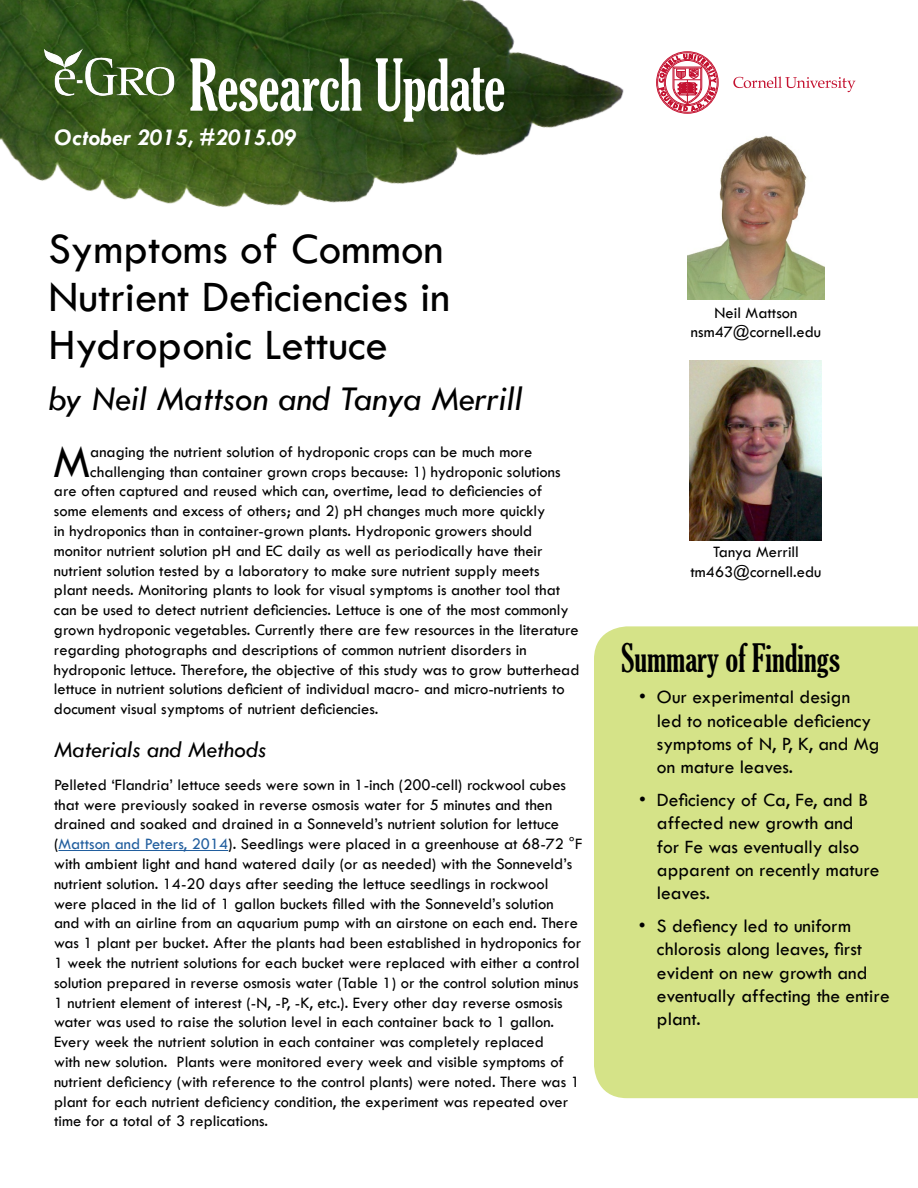
<style>
.page{position:relative;width:918px;height:1188px;background:#fff}
.page>*{position:absolute;margin:0;border:0;box-sizing:border-box;transform-origin:0 0}
.t1{font:extra-condensed 69px "Gloucester";letter-spacing:-.005em;color:#fff}
.t2{font:48.3px "Tw Cen";color:#000}
.t3{font:45px/48px "Tw Cen";color:#000}
.t4{font:extra-condensed 37.5px "Gloucester";color:#000}
.t5{font:italic 36px "Tw Cen";color:#000}
.t6{font:italic 700 24px "Tw Cen";color:#fff}
.t7{font:italic 24px "Tw Cen";color:#000}
.t8{font:19.5px/23.4px "Tw Cen";color:#000}
.t9{font:16.5px/19.8px "Tw Cen";color:#000;text-align:center}
.s1{color:#215e9e}
</style>
<div class="page">
<img style="left:0;top:0;width:624px;height:207px">
<img style="left:44px;top:49px;width:136px;height:51px">
<hr style="left:58px;top:850px;width:170px;height:1px;background:#215e9e">
<div style="left:594px;top:626px;width:324px;height:472px;background:#d5e388"></div>
<img style="left:688px;top:135px;width:136px;height:165px">
<svg style="left:656px;top:52px;width:62px;height:61px"></svg>
<svg style="left:733px;top:77px;width:123px;height:15px"></svg>
<img style="left:689px;top:360px;width:133px;height:181px">
<h1 class="t1" style="left:189px;top:46px;width:318px">Research Update</h1>
<h3 class="t6" style="left:54px;top:123px;width:244px">October 2015, #2015.09</h3>
<h3 class="t3" style="left:48px;top:224px;width:403px">Symptoms of Common<br>Nutrient Deficiencies in<br>Hydroponic Lettuce</h3>
<h3 class="t5" style="left:48px;top:377px;width:476px">by Neil Mattson and Tanya Merrill</h3>
<h2 class="t2" style="left:53px;top:432px;width:39px">M</h2>
<p class="t9" style="left:90px;top:442px;width:444px">anaging the nutrient solution of hydroponic crops can be much more</p>
<p class="t9" style="left:90px;top:462px;width:472px">challenging than container grown crops because: 1) hydroponic solutions</p>
<p class="t9" style="left:54px;top:481px;width:490px">are often captured and reused which can, overtime, lead to deficiencies of</p>
<p class="t9" style="left:54px;top:501px;width:493px">some elements and excess of others; and 2) pH changes much more quickly</p>
<p class="t9" style="left:54px;top:521px;width:480px">in hydroponics than in container-grown plants. Hydroponic growers should</p>
<p class="t9" style="left:54px;top:541px;width:490px">monitor nutrient solution pH and EC daily as well as periodically have their</p>
<p class="t9" style="left:54px;top:561px;width:487px">nutrient solution tested by a laboratory to make sure nutrient supply meets</p>
<p class="t9" style="left:54px;top:580px;width:508px">plant needs. Monitoring plants to look for visual symptoms is another tool that</p>
<p class="t9" style="left:54px;top:600px;width:516px">can be used to detect nutrient deficiencies. Lettuce is one of the most commonly</p>
<p class="t9" style="left:54px;top:620px;width:526px">grown hydroponic vegetables. Currently there are few resources in the literature</p>
<p class="t9" style="left:54px;top:640px;width:474px">regarding photographs and descriptions of common nutrient disorders in</p>
<p class="t9" style="left:54px;top:660px;width:527px">hydroponic lettuce. Therefore, the objective of this study was to grow butterhead</p>
<p class="t9" style="left:54px;top:679px;width:512px">lettuce in nutrient solutions deficient of individual macro- and micro-nutrients to</p>
<p class="t9" style="left:54px;top:699px;width:326px">document visual symptoms of nutrient deficiencies.</p>
<h3 class="t7" style="left:54px;top:735px;width:214px">Materials and Methods</h3>
<p class="t9" style="left:54px;top:775px;width:530px;text-align:left">Pelleted ‘Flandria’ lettuce seeds were sown in 1-inch (200-cell) rockwool cubes that were previously soaked in reverse osmosis water for 5 minutes and then drained and soaked and drained in a Sonneveld’s nutrient solution for lettuce (<span class="s1">Mattson and Peters, 2014</span>). Seedlings were placed in a greenhouse at 68-72 °F with ambient light and hand watered daily (or as needed) with the Sonneveld’s nutrient solution. 14-20 days after seeding the lettuce seedlings in rockwool were placed in the lid of 1 gallon buckets filled with the Sonneveld’s solution and with an airline from an aquarium pump with an airstone on each end. There was 1 plant per bucket. After the plants had been established in hydroponics for 1 week the nutrient solutions for each bucket were replaced with either a control solution prepared in reverse osmosis water (Table 1) or the control solution minus 1 nutrient element of interest (-N, -P, -K, etc.). Every other day reverse osmosis water was used to raise the solution level in each container back to 1 gallon.<br>Every week the nutrient solution in each container was completely replaced<br>with new solution. Plants were monitored every week and visible symptoms of nutrient deficiency (with reference to the control plants) were noted. There was 1 plant for each nutrient deficiency condition, the experiment was repeated over time for a total of 3 replications.</p>
<p class="t9" style="left:691px;top:302px;width:132px">Neil Mattson nsm47@cornell.edu</p>
<p class="t9" style="left:691px;top:542px;width:132px">Tanya Merrill tm463@cornell.edu</p>
<h3 class="t4" style="left:621px;top:637px;width:221px">Summary of Findings</h3>
<p class="t8" style="left:657px;top:685px;width:224px;text-indent:-18px">• Our experimental design led to noticeable deficiency symptoms of N, P, K, and Mg on mature leaves.</p>
<p class="t8" style="left:657px;top:788px;width:224px;text-indent:-18px">• Deficiency of Ca, Fe, and B affected new growth and for Fe was eventually also apparent on recently mature leaves.</p>
<p class="t8" style="left:657px;top:914px;width:234px;text-indent:-18px">• S defiency led to uniform chlorosis along leaves, first evident on new growth and eventually affecting the entire plant.</p>
</div>
